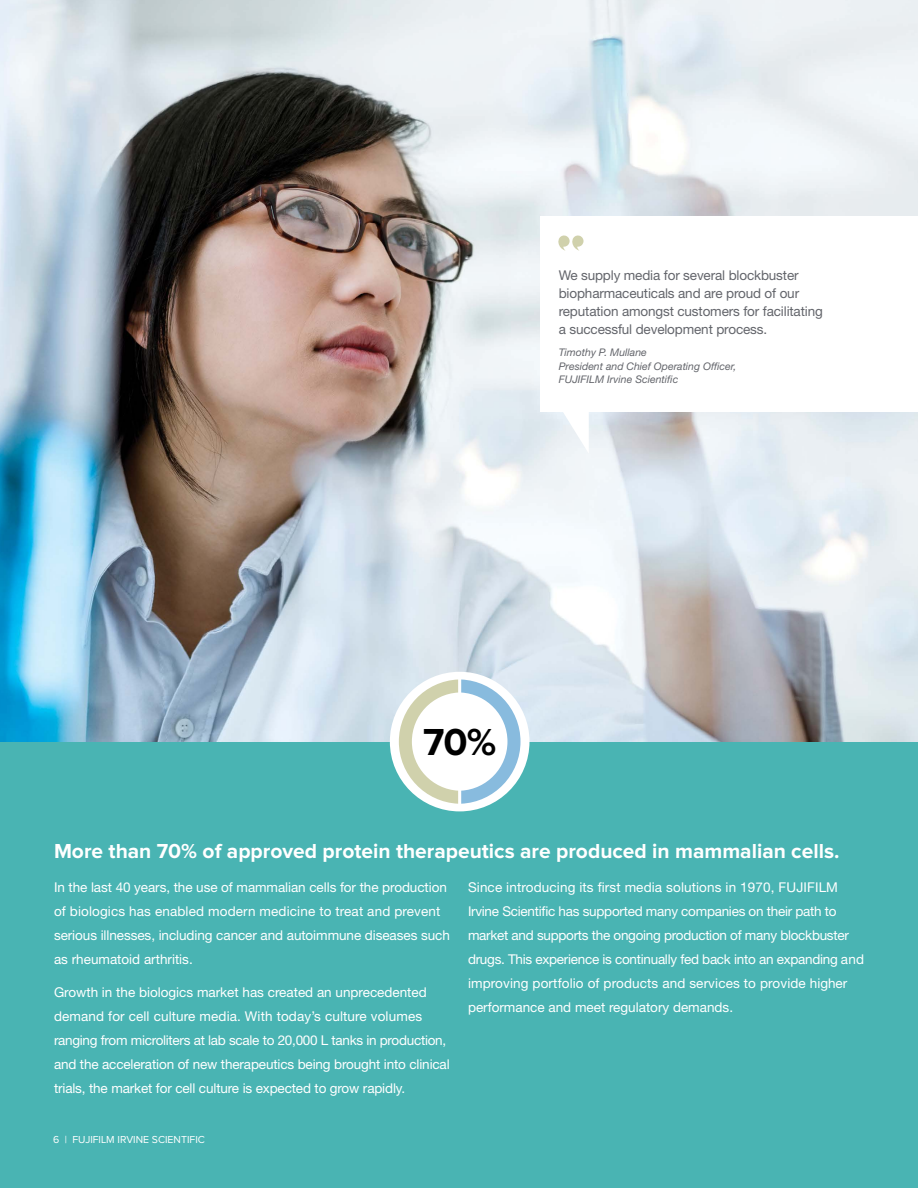
<style>
.page{position:relative;width:918px;height:1188px;background:#fff}
.page>*{position:absolute;margin:0;border:0;box-sizing:border-box;transform-origin:0 0}
.t1{font:700 39px "Proxima Nova";color:#000}
.t2{font:700 21px "Proxima Nova";color:#fff}
.t3{font:13.5px/24px "Helvetica Neue LT Std";letter-spacing:-.005em;color:#fff}
.t4{font:13.5px/18px "Helvetica Neue LT Std";letter-spacing:-.01em;color:#63656b}
.t5{font:italic 10.5px/13.5px "Helvetica Neue LT Std";color:#63656b}
.t6{font:10.5px "Proxima Nova";color:#fff}
</style>
<div class="page">
<img style="left:0;top:0;width:918px;height:742px">
<div style="left:0;top:742px;width:918px;height:446px;background:#49b4b3"></div>
<div style="left:540px;top:216px;width:378px;height:196px;background:#fff"></div>
<svg style="left:558px;top:235px;width:26px;height:16px"></svg>
<svg style="left:562px;top:412px;width:27px;height:42px"></svg>
<div style="left:390px;top:672px;width:139px;height:139px;background:#fff;border-radius:50%"></div>
<svg style="left:399px;top:680px;width:121px;height:124px"></svg>
<p class="t4" style="left:559px;top:266px;width:266px">We supply media for several blockbuster biopharmaceuticals and are proud of our reputation amongst customers for facilitating a successful development process.</p>
<p class="t5" style="left:559px;top:346px;width:179px">Timothy P. Mullane<br>President and Chief Operating Officer,<br>FUJIFILM Irvine Scientific</p>
<h1 class="t1" style="left:423px;top:720px;width:75px">70%</h1>
<h2 class="t2" style="left:54px;top:839px;width:787px">More than 70% of approved protein therapeutics are produced in mammalian cells.</h2>
<p class="t3" style="left:54px;top:875px;width:397px">In the last 40 years, the use of mammalian cells for the production of biologics has enabled modern medicine to treat and prevent serious illnesses, including cancer and autoimmune diseases such as rheumatoid arthritis.</p>
<p class="t3" style="left:54px;top:980px;width:397px">Growth in the biologics market has created an unprecedented demand for cell culture media. With today’s culture volumes ranging from microliters at lab scale to 20,000 L tanks in production, and the acceleration of new therapeutics being brought into clinical trials, the market for cell culture is expected to grow rapidly.</p>
<p class="t3" style="left:468px;top:875px;width:398px">Since introducing its first media solutions in 1970, FUJIFILM Irvine Scientific has supported many companies on their path to market and supports the ongoing production of many blockbuster drugs. This experience is continually fed back into an expanding and improving portfolio of products and services to provide higher performance and meet regulatory demands.</p>
<p class="t6" style="left:53px;top:1133px;width:153px">6 | FUJIFILM IRVINE SCIENTIFIC</p>
</div>
